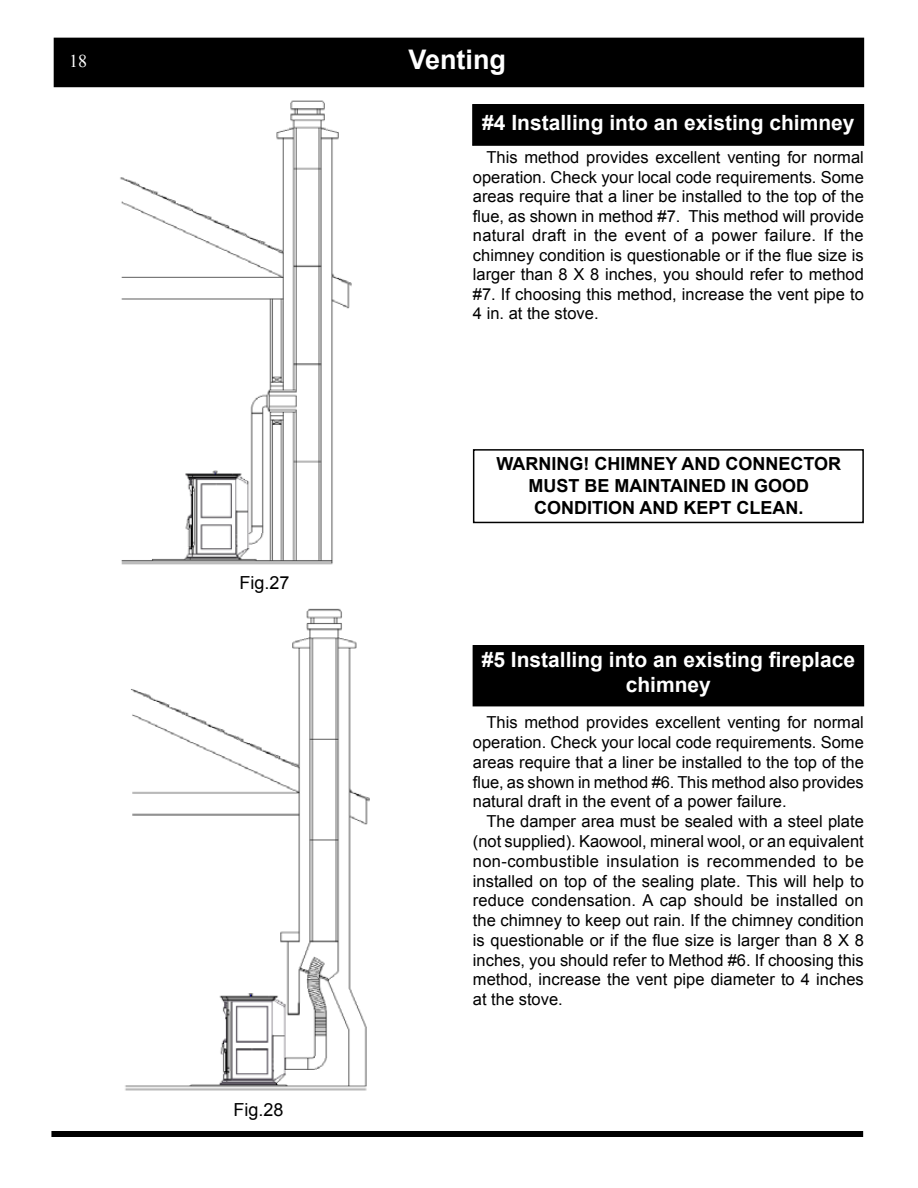
<style>
.page{position:relative;width:918px;height:1188px;background:#fff}
.page>*{position:absolute;margin:0;border:0;box-sizing:border-box;transform-origin:0 0}
.t1{font:700 27px "Arial";color:#fff}
.t2{font:700 21px/25.2px "Arial";color:#fff;text-align:center}
.t3{font:700 18px/21.6px "Arial";color:#000;text-align:center}
.t4{font:18px "Arial";color:#000}
.t5{font:18px "Times New Roman";color:#fff}
.t6{font:16.5px/19.8px "Arial";color:#000;text-align:justify}
</style>
<div class="page">
<div style="left:54px;top:38px;width:810px;height:49px;background:#000"></div>
<div style="left:51px;top:1131px;width:812px;height:6px;background:#000"></div>
<div style="left:473px;top:105px;width:391px;height:40px;background:#000"></div>
<div style="left:472px;top:104px;width:392px;height:42px;border:1px solid #000"></div>
<div style="left:473px;top:646px;width:391px;height:60px;background:#000"></div>
<div style="left:473px;top:645px;width:391px;height:61px;border:1px solid #000"></div>
<img style="left:120px;top:100px;width:232px;height:465px">
<img style="left:125px;top:608px;width:245px;height:483px">
<div style="left:473px;top:449px;width:391px;height:74px;border:2px solid #000"></div>
<p class="t5" style="left:69px;top:49px;width:19px">18</p>
<p class="t4" style="left:240px;top:571px;width:52px">Fig.27</p>
<p class="t4" style="left:233px;top:1098px;width:52px">Fig.28</p>
<h1 class="t1" style="left:409px;top:42px;width:99px">Venting</h1>
<p class="t2" style="left:482px;top:110px;width:374px">#4 Installing into an existing chimney</p>
<p class="t6" style="left:473px;top:148px;width:392px;text-indent:13px">This method provides excellent venting for normal operation. Check your local code requirements. Some areas require that a liner be installed to the top of the flue, as shown in method #7. This method will provide natural draft in the event of a power failure. If the chimney condition is questionable or if the flue size is larger than 8 X 8 inches, you should refer to method #7. If choosing this method, increase the vent pipe to 4 in. at the stove.</p>
<p class="t3" style="left:496px;top:454px;width:345px">WARNING! CHIMNEY AND CONNECTOR<br>MUST BE MAINTAINED IN GOOD<br>CONDITION AND KEPT CLEAN.</p>
<p class="t2" style="left:482px;top:647px;width:375px">#5 Installing into an existing fireplace chimney</p>
<p class="t6" style="left:473px;top:713px;width:392px;text-indent:13px">This method provides excellent venting for normal operation. Check your local code requirements. Some areas require that a liner be installed to the top of the flue, as shown in method #6. This method also provides natural draft in the event of a power failure.</p>
<p class="t6" style="left:473px;top:812px;width:393px;text-indent:13px">The damper area must be sealed with a steel plate (not supplied). Kaowool, mineral wool, or an equivalent non-combustible insulation is recommended to be installed on top of the sealing plate. This will help to reduce condensation. A cap should be installed on the chimney to keep out rain. If the chimney condition is questionable or if the flue size is larger than 8 X 8 inches, you should refer to Method #6. If choosing this method, increase the vent pipe diameter to 4 inches at the stove.</p>
</div>
